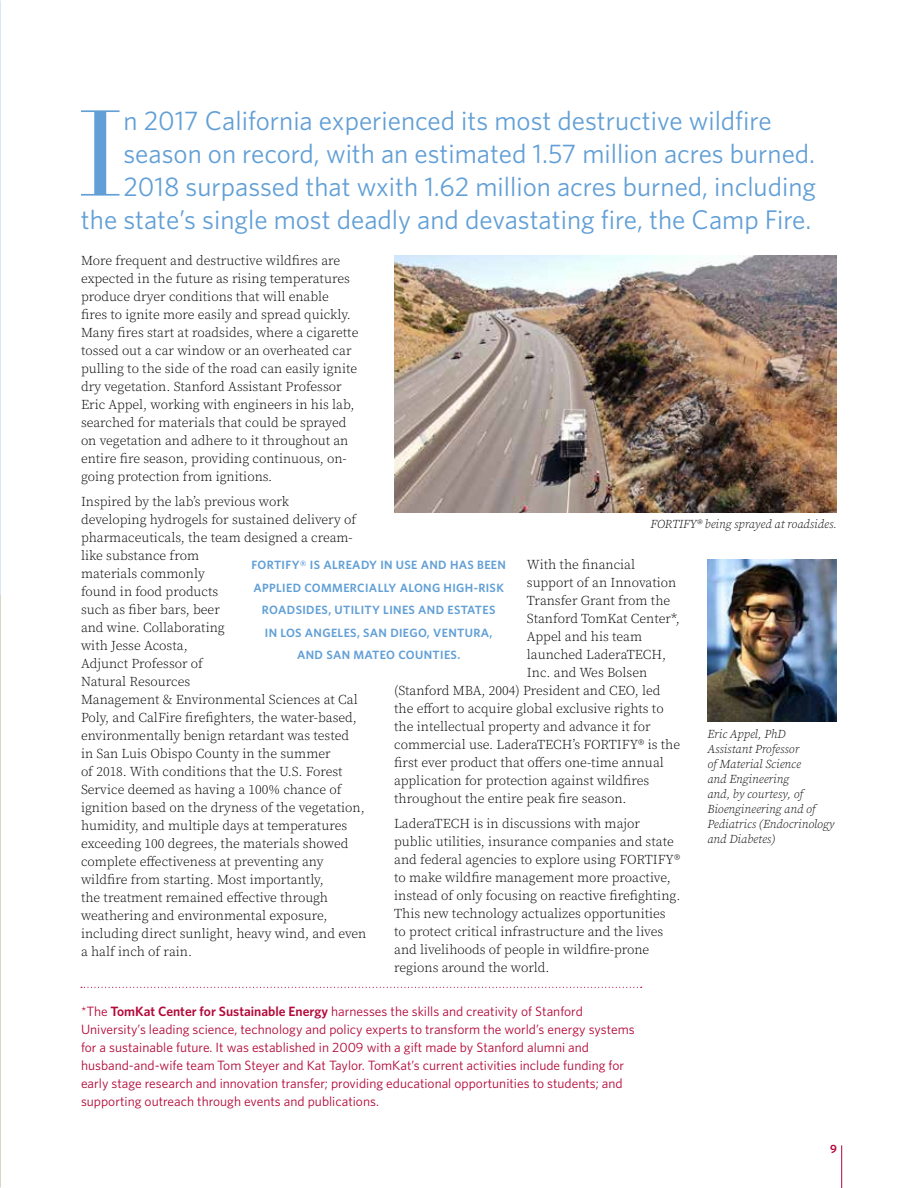
<style>
.page{position:relative;width:918px;height:1188px;background:#fff}
.page>*{position:absolute;margin:0;border:0;box-sizing:border-box;transform-origin:0 0}
.t1{font:119.7px "Didot LH";color:#619fd6}
.t2{font:27px "Whitney";color:#619fd6}
.t3{font:300 13.5px/18px "Source Serif Pro";color:#000}
.t4{font:13.5px/18px "Whitney";color:#b30838}
.t5{font:italic 300 12px/15px "Source Serif Pro";color:#000}
.t6{font:600 12px "Whitney";letter-spacing:.03em;color:#619fd6}
.t7{font:600 12px "Whitney";color:#b30838}
.s1{font-weight:600}
</style>
<div class="page">
<hr style="left:841px;top:1145px;width:1px;height:43px;background:#b30838">
<img style="left:394px;top:256px;width:443px;height:256px">
<svg style="left:81px;top:987px;width:561px;height:1px"></svg>
<img style="left:707px;top:559px;width:130px;height:163px">
<h1 class="t1" style="left:77px;top:83px;width:48px">I</h1>
<h2 class="t2" style="left:123px;top:102px;width:650px">n 2017 California experienced its most destructive wildfire</h2>
<h2 class="t2" style="left:123px;top:135px;width:693px">season on record, with an estimated 1.57 million acres burned.</h2>
<h2 class="t2" style="left:123px;top:168px;width:694px">2018 surpassed that wxith 1.62 million acres burned, including</h2>
<h2 class="t2" style="left:81px;top:201px;width:732px">the state’s single most deadly and devastating fire, the Camp Fire.</h2>
<p class="t3" style="left:81px;top:252px;width:279px">More frequent and destructive wildfires are expected in the future as rising temperatures produce dryer conditions that will enable fires to ignite more easily and spread quickly.<br>Many fires start at roadsides, where a cigarette tossed out a car window or an overheated car pulling to the side of the road can easily ignite dry vegetation. Stanford Assistant Professor Eric Appel, working with engineers in his lab, searched for materials that could be sprayed on vegetation and adhere to it throughout an entire fire season, providing continuous, on&shy;going protection from ignitions.</p>
<p class="t3" style="left:81px;top:493px;width:287px">Inspired by the lab’s previous work<br>developing hydrogels for sustained delivery of pharmaceuticals, the team designed a cream&shy;like substance from<br>materials commonly<br>found in food products<br>such as fiber bars, beer<br>and wine. Collaborating<br>with Jesse Acosta,<br>Adjunct Professor of<br>Natural Resources<br>Management &amp; Environmental Sciences at Cal Poly, and CalFire firefighters, the water-based, environmentally benign retardant was tested<br>in San Luis Obispo County in the summer<br>of 2018. With conditions that the U.S. Forest Service deemed as having a 100% chance of ignition based on the dryness of the vegetation, humidity, and multiple days at temperatures exceeding 100 degrees, the materials showed complete effectiveness at preventing any wildfire from starting. Most importantly,<br>the treatment remained effective through weathering and environmental exposure, including direct sunlight, heavy wind, and even a half inch of rain.</p>
<p class="t5" style="left:651px;top:517px;width:188px">FORTIFY® being sprayed at roadsides.</p>
<p class="t3" style="left:527px;top:556px;width:110px">With the financial</p>
<p class="t3" style="left:527px;top:574px;width:151px">support of an Innovation</p>
<p class="t3" style="left:527px;top:592px;width:145px">Transfer Grant from the</p>
<p class="t3" style="left:527px;top:610px;width:154px">Stanford TomKat Center*,</p>
<p class="t3" style="left:527px;top:628px;width:117px">Appel and his team</p>
<p class="t3" style="left:527px;top:646px;width:141px">launched LaderaTECH,</p>
<p class="t3" style="left:527px;top:664px;width:122px">Inc. and Wes Bolsen</p>
<p class="t3" style="left:394px;top:682px;width:268px">(Stanford MBA, 2004) President and CEO, led</p>
<p class="t3" style="left:394px;top:700px;width:271px">the effort to acquire global exclusive rights to</p>
<p class="t3" style="left:394px;top:718px;width:258px">the intellectual property and advance it for</p>
<p class="t3" style="left:394px;top:736px;width:287px">commercial use. LaderaTECH’s FORTIFY® is the</p>
<p class="t3" style="left:394px;top:754px;width:271px">first ever product that offers one-time annual</p>
<p class="t3" style="left:394px;top:772px;width:257px">application for protection against wildfires</p>
<p class="t3" style="left:394px;top:790px;width:234px">throughout the entire peak fire season.</p>
<p class="t3" style="left:394px;top:814px;width:288px">LaderaTECH is in discussions with major public utilities, insurance companies and state and federal agencies to explore using FORTIFY® to make wildfire management more proactive, instead of only focusing on reactive firefighting.<br>This new technology actualizes opportunities to protect critical infrastructure and the lives and livelihoods of people in wildfire-prone regions around the world.</p>
<p class="t6" style="left:251px;top:557px;width:8px">FORTIFY</p>
<p class="t6" style="left:300px;top:557px;width:208px">® IS ALREADY IN USE AND HAS BEEN</p>
<p class="t6" style="left:254px;top:579px;width:252px">APPLIED COMMERCIALLY ALONG HIGH-RISK</p>
<p class="t6" style="left:262px;top:602px;width:234px">ROADSIDES, UTILITY LINES AND ESTATES</p>
<p class="t6" style="left:265px;top:624px;width:229px">IN LOS ANGELES, SAN DIEGO, VENTURA,</p>
<p class="t6" style="left:297px;top:647px;width:165px">AND SAN MATEO COUNTIES.</p>
<p class="t5" style="left:707px;top:727px;width:129px">Eric Appel, PhD<br>Assistant Professor<br>of Material Science<br>and Engineering<br>and, by courtesy, of<br>Bioengineering and of<br>Pediatrics (Endocrinology and Diabetes)</p>
<p class="t4" style="left:81px;top:1002px;width:555px">*The <span class="s1">TOMKAT CENTER FOR SUSTAINABLE ENERGY</span> harnesses the skills and creativity of Stanford University’s leading science, technology and policy experts to transform the world’s energy systems for a sustainable future. It was established in 2009 with a gift made by Stanford alumni and husband-and-wife team Tom Steyer and Kat Taylor. TomKat’s current activities include funding for early stage research and innovation transfer; providing educational opportunities to students; and supporting outreach through events and publications.</p>
<p class="t7" style="left:830px;top:1141px;width:8px">9</p>
</div>
